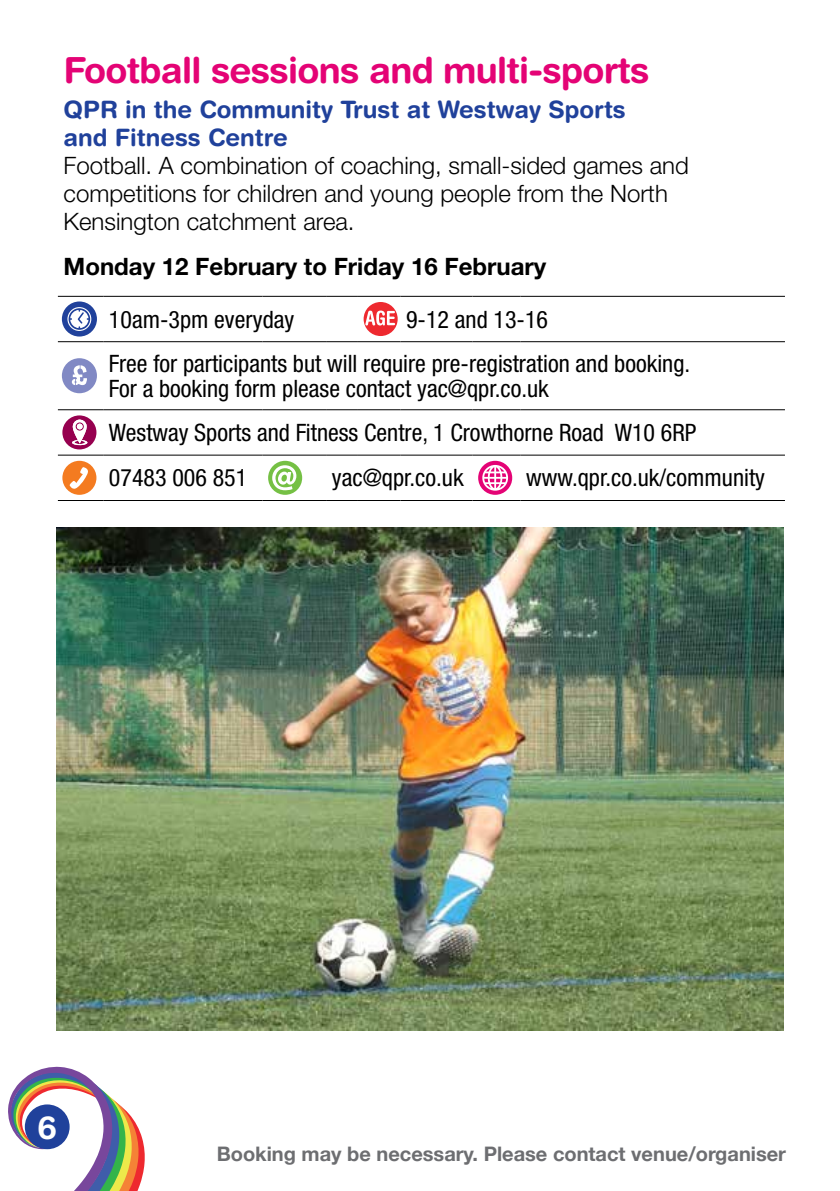
<style>
.page{position:relative;width:840px;height:1191px;background:#fff}
.page>*{position:absolute;margin:0;border:0;box-sizing:border-box;transform-origin:0 0}
.t1{font:700 36px "Helvetica Rounded LT Std";letter-spacing:-.02em;color:#e40375}
.t2{font:700 32px "Helvetica Rounded LT Std";color:#fff}
.t3{font:condensed 24px/44.8px "Helvetica Neue LT Std";color:#000}
.t4{font:300 24px/28px "Helvetica Neue LT Std";color:#000}
.t5{font:700 24px/28.8px "Helvetica Rounded LT Std";color:#20419b}
.t6{font:700 24px "Helvetica Neue LT Std";color:#000}
.t7{font:700 20px "Helvetica Neue";color:#6d6e71}
</style>
<div class="page">
<svg style="left:8px;top:1066px;width:137px;height:125px"></svg>
<div style="left:25px;top:1104px;width:45px;height:45px;background:#20419b;border-radius:50%"></div>
<hr style="left:58px;top:296px;width:45px;height:1px;background:#000">
<hr style="left:103px;top:296px;width:159px;height:1px;background:#000">
<hr style="left:262px;top:296px;width:64px;height:1px;background:#000">
<hr style="left:326px;top:296px;width:32px;height:1px;background:#000">
<hr style="left:358px;top:296px;width:42px;height:1px;background:#000">
<hr style="left:400px;top:296px;width:72px;height:1px;background:#000">
<hr style="left:472px;top:296px;width:48px;height:1px;background:#000">
<hr style="left:520px;top:296px;width:264px;height:1px;background:#000">
<hr style="left:58px;top:341px;width:45px;height:1px;background:#000">
<hr style="left:103px;top:341px;width:159px;height:1px;background:#000">
<hr style="left:262px;top:341px;width:64px;height:1px;background:#000">
<hr style="left:326px;top:341px;width:32px;height:1px;background:#000">
<hr style="left:358px;top:341px;width:42px;height:1px;background:#000">
<hr style="left:400px;top:341px;width:72px;height:1px;background:#000">
<hr style="left:472px;top:341px;width:48px;height:1px;background:#000">
<hr style="left:520px;top:341px;width:264px;height:1px;background:#000">
<hr style="left:58px;top:409px;width:45px;height:1px;background:#000">
<hr style="left:103px;top:409px;width:159px;height:1px;background:#000">
<hr style="left:262px;top:409px;width:64px;height:1px;background:#000">
<hr style="left:326px;top:409px;width:32px;height:1px;background:#000">
<hr style="left:358px;top:409px;width:42px;height:1px;background:#000">
<hr style="left:400px;top:409px;width:72px;height:1px;background:#000">
<hr style="left:472px;top:409px;width:48px;height:1px;background:#000">
<hr style="left:520px;top:409px;width:264px;height:1px;background:#000">
<hr style="left:58px;top:454px;width:45px;height:1px;background:#000">
<hr style="left:103px;top:454px;width:159px;height:1px;background:#000">
<hr style="left:262px;top:454px;width:64px;height:1px;background:#000">
<hr style="left:326px;top:454px;width:32px;height:1px;background:#000">
<hr style="left:358px;top:454px;width:42px;height:1px;background:#000">
<hr style="left:400px;top:454px;width:72px;height:1px;background:#000">
<hr style="left:472px;top:454px;width:48px;height:1px;background:#000">
<hr style="left:520px;top:454px;width:264px;height:1px;background:#000">
<hr style="left:58px;top:500px;width:45px;height:1px;background:#000">
<hr style="left:103px;top:500px;width:159px;height:1px;background:#000">
<hr style="left:262px;top:500px;width:64px;height:1px;background:#000">
<hr style="left:326px;top:500px;width:32px;height:1px;background:#000">
<hr style="left:358px;top:500px;width:42px;height:1px;background:#000">
<hr style="left:400px;top:500px;width:72px;height:1px;background:#000">
<hr style="left:472px;top:500px;width:48px;height:1px;background:#000">
<hr style="left:520px;top:500px;width:264px;height:1px;background:#000">
<div style="left:62px;top:301px;width:35px;height:35px;background:#20419b;border-radius:50%"></div>
<svg style="left:67px;top:307px;width:24px;height:24px"></svg>
<div style="left:363px;top:302px;width:34px;height:34px;background:#ee292f;border-radius:50%"></div>
<svg style="left:365px;top:310px;width:30px;height:15px"></svg>
<div style="left:62px;top:358px;width:35px;height:35px;background:#8189c4;border-radius:50%"></div>
<svg style="left:72px;top:365px;width:15px;height:20px"></svg>
<svg style="left:62px;top:415px;width:34px;height:34px"></svg>
<svg style="left:62px;top:461px;width:34px;height:34px"></svg>
<svg style="left:268px;top:461px;width:34px;height:34px"></svg>
<svg style="left:478px;top:461px;width:34px;height:34px"></svg>
<img style="left:57px;top:527px;width:725px;height:503px">
<h1 class="t1" style="left:63px;top:48px;width:587px">Football sessions and multi-sports</h1>
<p class="t5" style="left:63px;top:94px;width:563px">QPR in the Community Trust at Westway Sports and Fitness Centre</p>
<p class="t4" style="left:63px;top:151px;width:626px">Football. A combination of coaching, small-sided games and competitions for children and young people from the North<br>Kensington catchment area.</p>
<p class="t6" style="left:63px;top:252px;width:484px">Monday 12 February to Friday 16 February</p>
<p class="t3" style="left:109px;top:296px;width:187px">10am-3pm everyday</p>
<p class="t3" style="left:109px;top:297px;width:582px;line-height:44.2px;text-indent:297px">9-12 and 13-16<br>Free for participants but will require pre-registration and booking.</p>
<p class="t3" style="left:109px;top:366px;width:588px">For a booking form please contact yac@qpr.co.uk<br>Westway Sports and Fitness Centre, 1 Crowthorne Road W10 6RP<br>07483 006 851</p>
<p class="t3" style="left:331px;top:455px;width:133px">yac@qpr.co.uk</p>
<p class="t3" style="left:526px;top:455px;width:240px">www.qpr.co.uk/community</p>
<h2 class="t2" style="left:37px;top:1107px;width:21px">6</h2>
<p class="t7" style="left:216px;top:1138px;width:570px">Booking may be necessary. Please contact venue/organiser</p>
</div>
